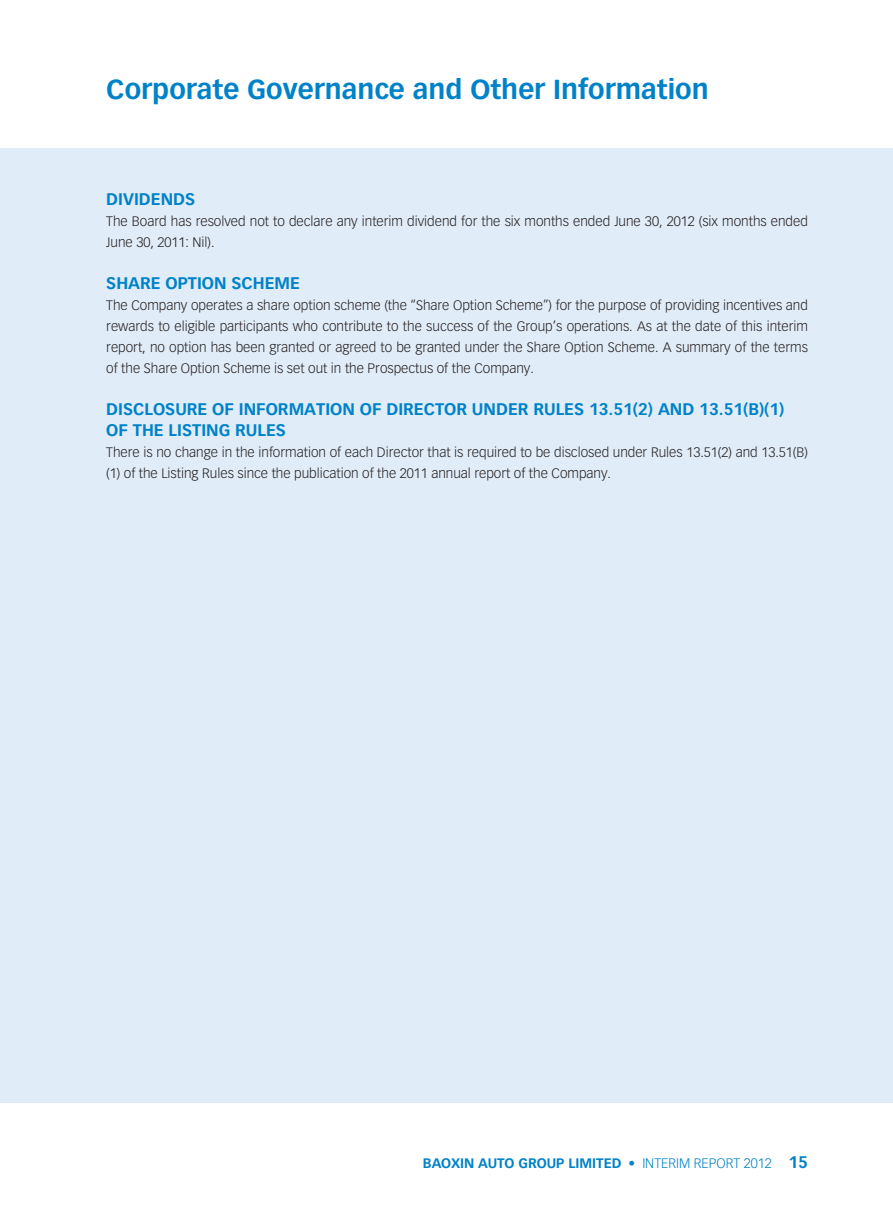
<style>
.page{position:relative;width:893px;height:1212px;background:#fff}
.page>*{position:absolute;margin:0;border:0;box-sizing:border-box;transform-origin:0 0}
.t1{font:700 27px "Vectora LT Std";color:#0082c8}
.t2{font:700 16.5px/21px "Vectora LT Std";color:#0082c8}
.t3{font:300 13.5px/21px "Vectora LT Std";color:#231f20}
.t4{font:700 13.5px "Vectora LT Std";color:#0082c8}
.s1{font-weight:300}
.s2{font-size:16.5px}
</style>
<div class="page">
<div style="left:0;top:149px;width:893px;height:954px;background:#e0ecf7"></div>
<h1 class="t1" style="left:106px;top:73px;width:604px">Corporate Governance and Other Information</h1>
<p class="t2" style="left:106px;top:189px;width:89px">DIVIDENDS</p>
<p class="t3" style="left:106px;top:211px;width:703px">The Board has resolved not to declare any interim dividend for the six months ended June 30, 2012 (six months ended<br>June 30, 2011: Nil).</p>
<p class="t2" style="left:106px;top:273px;width:195px">SHARE OPTION SCHEME</p>
<p class="t3" style="left:106px;top:295px;width:703px;text-align:justify">The Company operates a share option scheme (the “Share Option Scheme”) for the purpose of providing incentives and rewards to eligible participants who contribute to the success of the Group’s operations. As at the date of this interim report, no option has been granted or agreed to be granted under the Share Option Scheme. A summary of the terms of the Share Option Scheme is set out in the Prospectus of the Company.</p>
<p class="t2" style="left:106px;top:399px;width:680px">DISCLOSURE OF INFORMATION OF DIRECTOR UNDER RULES 13.51(2) AND 13.51(B)(1)<br>OF THE LISTING RULES</p>
<p class="t3" style="left:106px;top:442px;width:703px">There is no change in the information of each Director that is required to be disclosed under Rules 13.51(2) and 13.51(B) (1) of the Listing Rules since the publication of the 2011 annual report of the Company.</p>
<p class="t4" style="left:423px;top:1155px;width:386px">BAOXIN AUTO GROUP LIMITED <span class="s1">• INTERIM REPORT 2012</span> <span class="s2">15</span></p>
</div>
